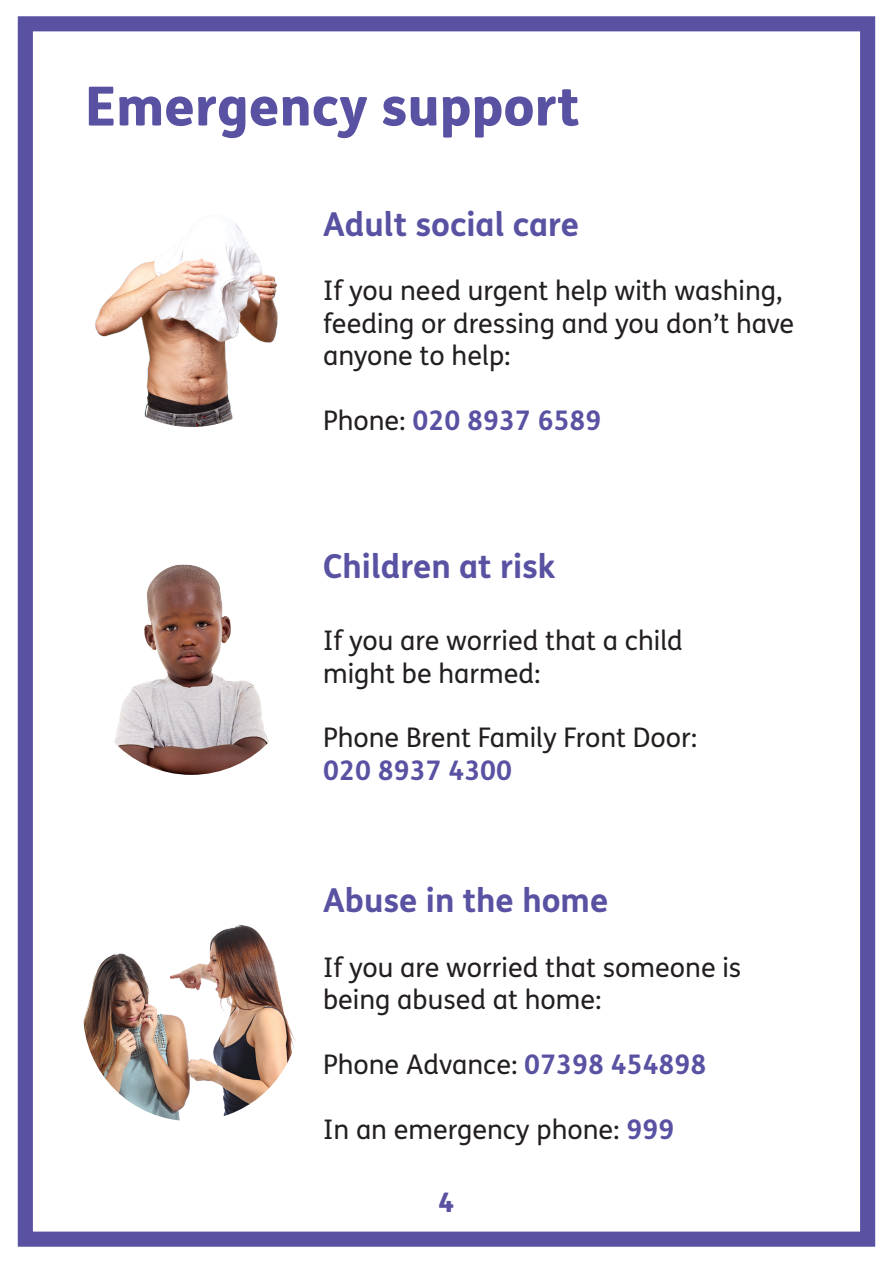
<style>
.page{position:relative;width:893px;height:1263px;background:#fff}
.page>*{position:absolute;margin:0;border:0;box-sizing:border-box;transform-origin:0 0}
.t1{font:800 54px "FS Me";color:#5952a2}
.t2{font:700 33px "FS Me";color:#5952a2}
.t3{font:27px/32.4px "FS Me";color:#231f20}
.t4{font:700 27px "FS Me";color:#5952a2}
.t5{font:800 27px "FS Me";color:#5952a2}
.s1{font-weight:400;color:#231f20}
.s2{font-weight:700;color:#5952a2}
</style>
<div class="page">
<div style="left:18px;top:16px;width:857px;height:1231px;border:15px solid #5952a2"></div>
<img style="left:114px;top:565px;width:155px;height:210px">
<img style="left:83px;top:925px;width:213px;height:196px">
<img style="left:95px;top:223px;width:183px;height:204px">
<p class="t1" style="left:85px;top:64px;width:496px">Emergency support</p>
<p class="t2" style="left:323px;top:198px;width:258px">Adult social care</p>
<p class="t3" style="left:323px;top:274px;width:473px">If you need urgent help with washing, feeding or dressing and you don’t have anyone to help:</p>
<p class="t4" style="left:323px;top:399px;width:280px"><span class="s1">Phone:</span> 020 8937 6589</p>
<p class="t2" style="left:323px;top:541px;width:234px">Children at risk</p>
<p class="t3" style="left:323px;top:624px;width:361px">If you are worried that a child</p>
<p class="t3" style="left:323px;top:656px;width:219px">might be harmed:</p>
<p class="t3" style="left:323px;top:721px;width:376px">Phone Brent Family Front Door:</p>
<p class="t4" style="left:323px;top:749px;width:190px">020 8937 4300</p>
<p class="t2" style="left:323px;top:875px;width:287px">Abuse in the home</p>
<p class="t3" style="left:323px;top:950px;width:420px">If you are worried that someone is being abused at home:</p>
<p class="t3" style="left:323px;top:1048px;width:385px">Phone Advance: <span class="s2">07398 454898</span></p>
<p class="t3" style="left:323px;top:1112px;width:353px">In an emergency phone: <span class="s2">999</span></p>
<p class="t5" style="left:439px;top:1181px;width:17px">4</p>
</div>
